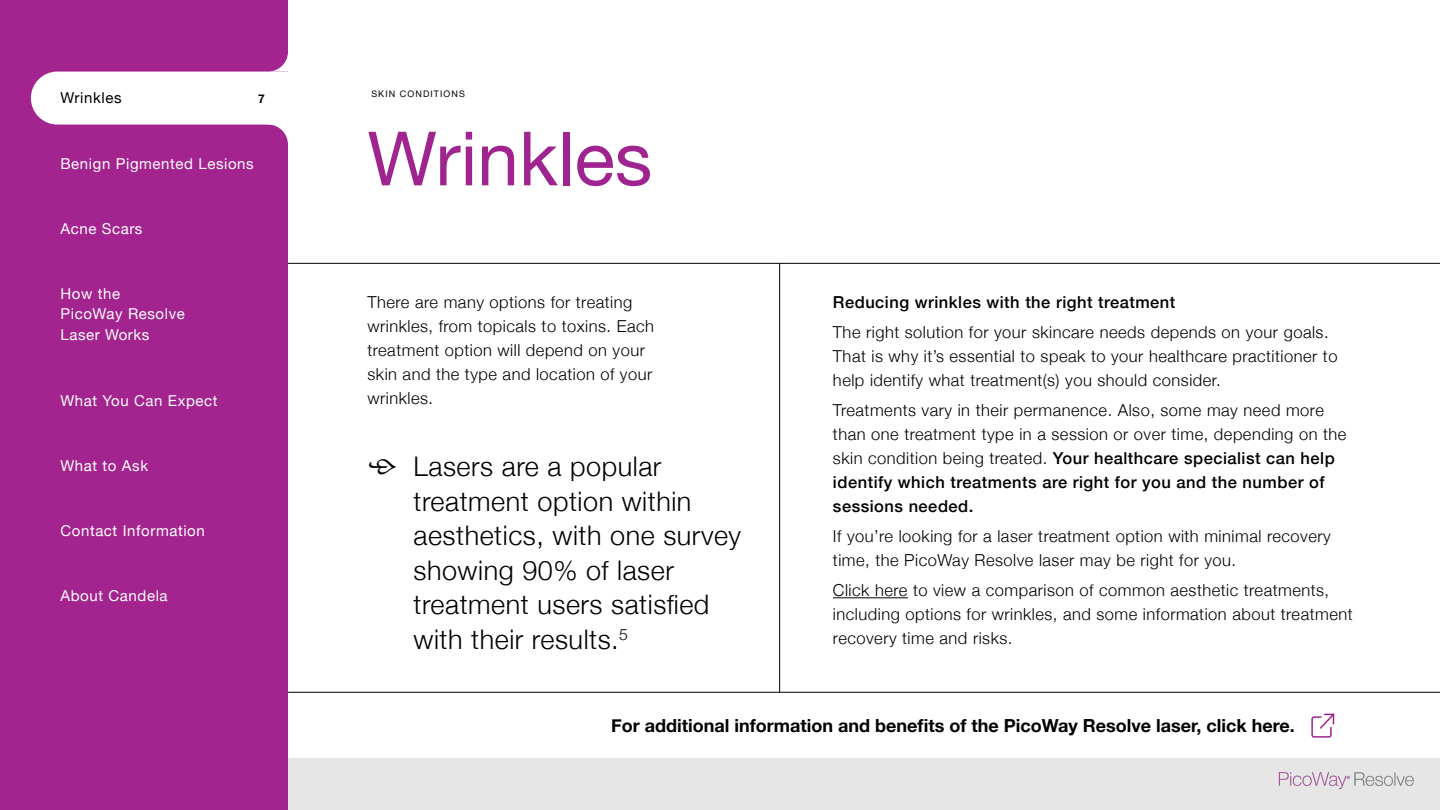
<style>
.page{position:relative;width:1440px;height:810px;background:#fff}
.page>*{position:absolute;margin:0;border:0;box-sizing:border-box;transform-origin:0 0}
.t1{font:75px "Helvetica Neue";color:#9f248f}
.t2{font:31.5px "Minion Pro";color:#000}
.t3{font:300 27px/34.5px "Helvetica Neue";letter-spacing:.02em;color:#000}
.t4{font:700 18px "Helvetica Neue";color:#000}
.t5{font:300 16.5px/24px "Helvetica Neue";letter-spacing:.03em;color:#000}
.t6{font:500 16.5px "Helvetica Neue";letter-spacing:.03em;color:#000}
.t7{font:15px/19.5px "Helvetica Neue";letter-spacing:.04em;color:#fff}
.t8{font:15px "Helvetica Neue";letter-spacing:.04em;color:#000}
.t9{font:700 12px "Helvetica Neue";color:#000}
.t10{font:9px "Helvetica Neue";letter-spacing:.12em;color:#000}
.s1{font-weight:500}
</style>
<div class="page">
<div style="left:288px;top:758px;width:1152px;height:52px;background:#e6e6e6"></div>
<div style="left:0;top:0;width:288px;height:810px;background:#a3238f"></div>
<div style="left:31px;top:72px;width:284px;height:53px;background:#fff;border-radius:27px"></div>
<svg style="left:268px;top:53px;width:20px;height:90px"></svg>
<hr style="left:833px;top:597px;width:75px;height:1px;background:#000">
<hr style="left:288px;top:692px;width:1152px;height:1px;background:#000">
<hr style="left:780px;top:263px;width:1px;height:429px;background:#000">
<hr style="left:288px;top:263px;width:1152px;height:1px;background:#000">
<svg style="left:1311px;top:713px;width:24px;height:25px"></svg>
<img style="left:1278px;top:772px;width:136px;height:18px">
<p class="t8" style="left:60px;top:87px;width:63px">Wrinkles</p>
<p class="t9" style="left:258px;top:89px;width:8px">7</p>
<p class="t7" style="left:60px;top:154px;width:195px">Benign Pigmented Lesions</p>
<p class="t7" style="left:60px;top:220px;width:84px">Acne Scars</p>
<p class="t7" style="left:60px;top:285px;width:126px">How the<br>PicoWay Resolve</p>
<p class="t7" style="left:60px;top:326px;width:91px">Laser Works</p>
<p class="t7" style="left:60px;top:391px;width:159px">What You Can Expect</p>
<p class="t7" style="left:60px;top:457px;width:89px">What to Ask</p>
<p class="t7" style="left:60px;top:522px;width:146px">Contact Information</p>
<p class="t7" style="left:60px;top:587px;width:109px">About Candela</p>
<p class="t10" style="left:371px;top:88px;width:95px">SKIN CONDITIONS</p>
<h1 class="t1" style="left:368px;top:105px;width:286px">Wrinkles</h1>
<p class="t5" style="left:368px;top:289px;width:288px">There are many options for treating wrinkles, from topicals to toxins. Each treatment option will depend on your skin and the type and location of your wrinkles.</p>
<p class="t6" style="left:833px;top:289px;width:344px">Reducing wrinkles with the right treatment</p>
<p class="t5" style="left:833px;top:319px;width:506px">The right solution for your skincare needs depends on your goals.<br>That is why it’s essential to speak to your healthcare practitioner to help identify what treatment(s) you should consider.</p>
<p class="t5" style="left:833px;top:397px;width:515px">Treatments vary in their permanence. Also, some may need more than one treatment type in a session or over time, depending on the skin condition being treated. <span class="s1">Your healthcare specialist can help identify which treatments are right for you and the number of sessions needed.</span></p>
<p class="t5" style="left:833px;top:523px;width:499px">If you’re looking for a laser treatment option with minimal recovery time, the PicoWay Resolve laser may be right for you.</p>
<p class="t5" style="left:833px;top:577px;width:521px">Click here to view a comparison of common aesthetic treatments, including options for wrinkles, and some information about treatment recovery time and risks.</p>
<h3 class="t3" style="left:414px;top:447px;width:329px">Lasers are a popular treatment option within aesthetics, with one survey showing 90% of laser treatment users satisfied with their results.<sup>5</sup></h3>
<h2 class="t2" style="left:368px;top:443px;width:32px">•</h2>
<p class="t4" style="left:611px;top:711px;width:685px">For additional information and benefits of the PicoWay Resolve laser, click here.</p>
</div>
